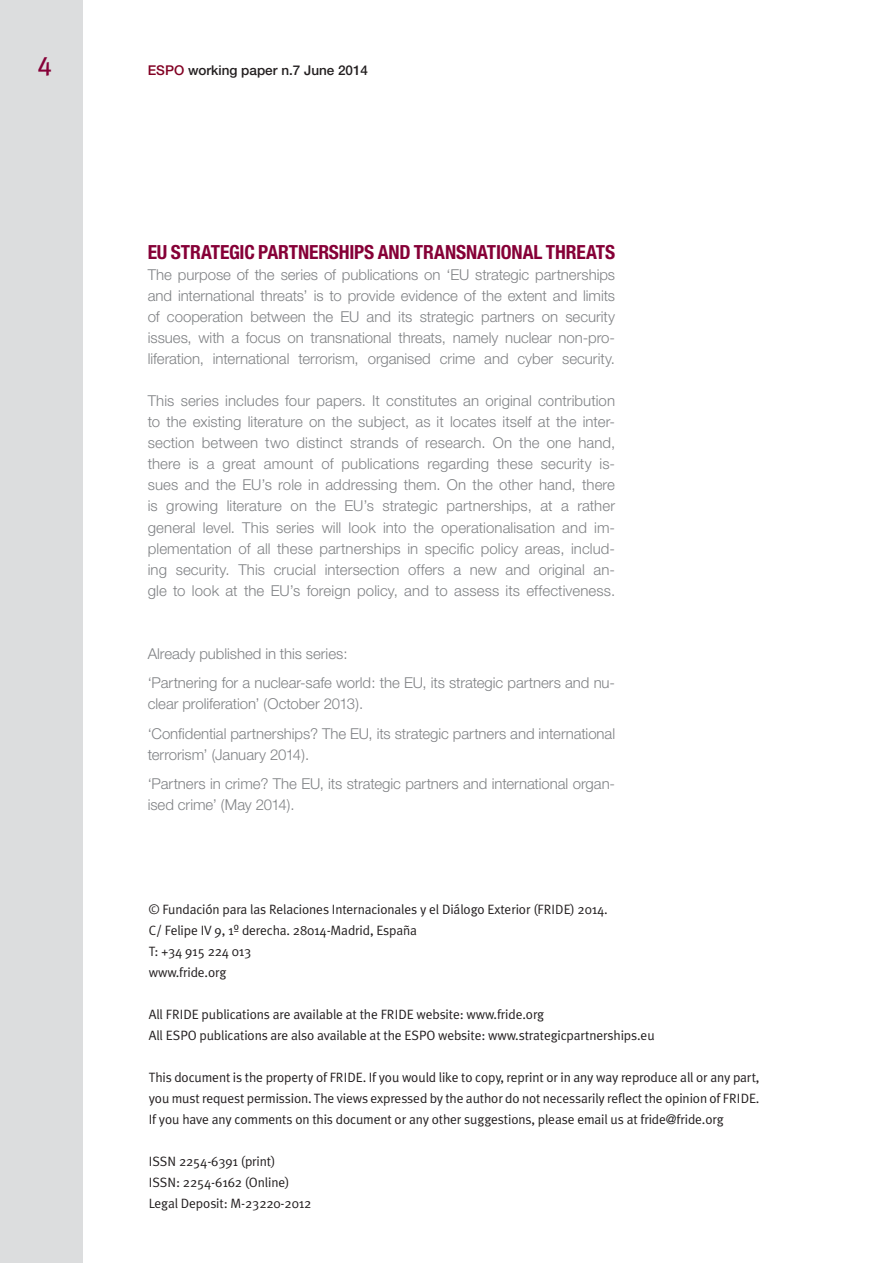
<style>
.page{position:relative;width:893px;height:1263px;background:#fff}
.page>*{position:absolute;margin:0;border:0;box-sizing:border-box;transform-origin:0 0}
.t1{font:27px "Meta Plus Book Caps";color:#860037}
.t2{font:700 condensed 19.5px "Helvetica Neue";letter-spacing:-.01em;color:#860037}
.t3{font:300 15px/21px "Helvetica Neue";letter-spacing:-.005em;color:#808285}
.t4{font:13.5px/21px "Meta Plus Normal";letter-spacing:-.01em;color:#231f20}
.t5{font:500 13.5px "Helvetica Neue";color:#231f20}
.s1{color:#820123}
</style>
<div class="page">
<div style="left:0;top:0;width:83px;height:1263px;background:#dcddde"></div>
<h1 class="t1" style="left:38px;top:50px;width:16px">4</h1>
<p class="t5" style="left:148px;top:62px;width:222px"><span class="s1">ESPO</span> working paper n.7 June 2014</p>
<h2 class="t2" style="left:148px;top:241px;width:469px">EU STRATEGIC PARTNERSHIPS AND TRANSNATIONAL THREATS</h2>
<p class="t3" style="left:148px;top:264px;width:469px;text-align:justify">The purpose of the series of publications on ‘EU strategic partnerships and international threats’ is to provide evidence of the extent and limits of cooperation between the EU and its strategic partners on security issues, with a focus on transnational threats, namely nuclear non-pro&shy;liferation, international terrorism, organised crime and cyber security.</p>
<p class="t3" style="left:148px;top:390px;width:469px;text-align:justify">This series includes four papers. It constitutes an original contribution to the existing literature on the subject, as it locates itself at the inter&shy;section between two distinct strands of research. On the one hand, there is a great amount of publications regarding these security is&shy;sues and the EU’s role in addressing them. On the other hand, there is growing literature on the EU’s strategic partnerships, at a rather general level. This series will look into the operationalisation and im&shy;plementation of all these partnerships in specific policy areas, includ&shy;ing security. This crucial intersection offers a new and original an&shy;gle to look at the EU’s foreign policy, and to assess its effectiveness.</p>
<p class="t3" style="left:148px;top:638px;width:469px;line-height:29.5px">Already published in this series:<br>‘Partnering for a nuclear-safe world: the EU, its strategic partners and nu-</p>
<p class="t3" style="left:148px;top:689px;width:469px;line-height:29.5px">clear proliferation’ (October 2013).<br>‘Confidential partnerships? The EU, its strategic partners and international</p>
<p class="t3" style="left:148px;top:739px;width:469px;line-height:29.5px">terrorism’ (January 2014).<br>‘Partners in crime? The EU, its strategic partners and international organ-</p>
<p class="t3" style="left:148px;top:794px;width:149px">ised crime’ (May 2014).</p>
<p class="t4" style="left:149px;top:899px;width:460px">© Fundación para las Relaciones Internacionales y el Diálogo Exterior (FRIDE) 2014.<br>C/ Felipe IV 9, 1º derecha. 28014-Madrid, España<br>T: +34 915 224 013<br>www.fride.org</p>
<p class="t4" style="left:149px;top:1004px;width:507px">All FRIDE publications are available at the FRIDE website: www.fride.org<br>All ESPO publications are also available at the ESPO website: www.strategicpartnerships.eu</p>
<p class="t4" style="left:149px;top:1067px;width:612px;text-align:justify">This document is the property of FRIDE. If you would like to copy, reprint or in any way reproduce all or any part, you must request permission. The views expressed by the author do not necessarily reflect the opinion of FRIDE.<br>If you have any comments on this document or any other suggestions, please email us at fride@fride.org</p>
<p class="t4" style="left:149px;top:1151px;width:164px">ISSN 2254-6391 (print)<br>ISSN: 2254-6162 (Online)<br>Legal Deposit: M-23220-2012</p>
</div>
